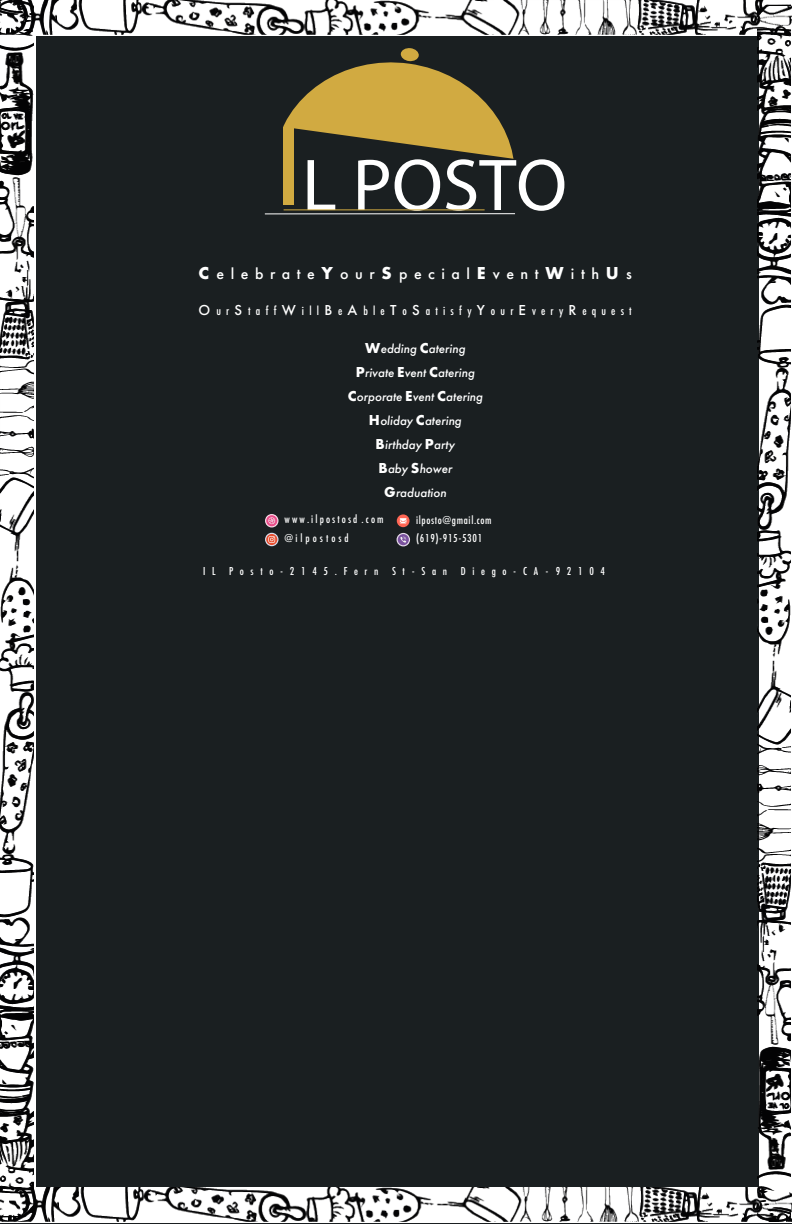
<style>
.page{position:relative;width:792px;height:1224px;background:#1a1f21}
.page>*{position:absolute;margin:0;border:0;box-sizing:border-box;transform-origin:0 0}
.t1{font:74px "Myriad Pro";color:#fff}
.t2{font:500 16px "Futura PT";letter-spacing:.41em;color:#fff}
.t3{font:italic 500 13px "Futura PT";color:#fff}
.t4{font:500 13px "Futura PT Cond";letter-spacing:.4em;color:#fff}
.t5{font:500 12px "Futura PT Cond";letter-spacing:.555em;color:#fff}
.t6{font:500 12px/17.9px "Futura PT Cond";letter-spacing:.05em;color:#fff}
.t7{font:500 12px/19px "Futura PT Cond";letter-spacing:.175em;color:#fff}
.s1{font-size:115.5px;color:#d1aa41}
.s2{font-weight:700;font-size:18px}
.s3{font-family:"Futura PT";font-size:15px}
.s4{font-weight:700;font-style:normal;font-size:15px}
</style>
<div class="page">
<div style="left:0;top:0;width:792px;height:36px;background:#fff"></div>
<div style="left:0;top:0;width:35px;height:1223px;background:#fff"></div>
<div style="left:759px;top:35px;width:33px;height:1188px;background:#fff"></div>
<svg style="left:35px;top:1221px;width:724px;height:2px"></svg>
<img style="left:34px;top:1px;width:723px;height:34px">
<img style="left:34px;top:1187px;width:758px;height:34px">
<img style="left:0;top:0;width:34px;height:1222px">
<img style="left:757px;top:0;width:34px;height:1222px">
<hr style="left:265px;top:213px;width:250px;height:1px;background:#fff">
<svg style="left:283px;top:48px;width:231px;height:111px"></svg>
<hr style="left:284px;top:209px;width:201px;height:1px;background:#d1aa41">
<svg style="left:265px;top:514px;width:14px;height:13px"></svg>
<div style="left:266px;top:515px;width:11px;height:11px;background:#eb4d8a;border-radius:50%"></div>
<svg style="left:268px;top:517px;width:7px;height:7px"></svg>
<svg style="left:265px;top:533px;width:14px;height:13px"></svg>
<svg style="left:266px;top:534px;width:11px;height:11px"></svg>
<svg style="left:268px;top:536px;width:7px;height:7px"></svg>
<svg style="left:397px;top:514px;width:13px;height:13px"></svg>
<svg style="left:400px;top:518px;width:7px;height:5px"></svg>
<svg style="left:397px;top:533px;width:13px;height:13px"></svg>
<div style="left:398px;top:534px;width:11px;height:11px;background:#7a529e;border-radius:50%"></div>
<svg style="left:400px;top:537px;width:6px;height:6px"></svg>
<p class="t1" style="left:274px;top:140px;width:294px"><span class="s1">I</span>L POSTO</p>
<p class="t2" style="left:199px;top:264px;width:435px"><span class="s2">C</span>elebrate<span class="s2">Y</span>our<span class="s2">S</span>pecial<span class="s2">E</span>vent<span class="s2">W</span>ith<span class="s2">U</span>s</p>
<p class="t4" style="left:199px;top:303px;width:435px"><span class="s3">O</span>ur<span class="s3">S</span>taff<span class="s3">W</span>ill<span class="s3">B</span>e<span class="s3">A</span>ble<span class="s3">T</span>o<span class="s3">S</span>atisfy<span class="s3">Y</span>our<span class="s3">E</span>very<span class="s3">R</span>equest</p>
<p class="t3" style="left:365px;top:341px;width:102px"><span class="s4">W</span>edding <span class="s4">C</span>atering</p>
<p class="t3" style="left:356px;top:365px;width:120px"><span class="s4">P</span>rivate <span class="s4">E</span>vent <span class="s4">C</span>atering</p>
<p class="t3" style="left:348px;top:389px;width:137px"><span class="s4">C</span>orporate <span class="s4">E</span>vent <span class="s4">C</span>atering</p>
<p class="t3" style="left:369px;top:413px;width:94px"><span class="s4">H</span>oliday <span class="s4">C</span>atering</p>
<p class="t3" style="left:376px;top:437px;width:81px"><span class="s4">B</span>irthday <span class="s4">P</span>arty</p>
<p class="t3" style="left:378px;top:461px;width:75px"><span class="s4">B</span>aby <span class="s4">S</span>hower</p>
<p class="t3" style="left:384px;top:485px;width:64px"><span class="s4">G</span>raduation</p>
<p class="t7" style="left:285px;top:510px;width:101px">www.ilpostosd .com @ilpostosd</p>
<p class="t6" style="left:416px;top:511px;width:77px">ilposto@gmail.com (619)-915-5301</p>
<p class="t5" style="left:203px;top:564px;width:403px">IL Posto-2145.Fern St-San Diego-CA-92104</p>
</div>
